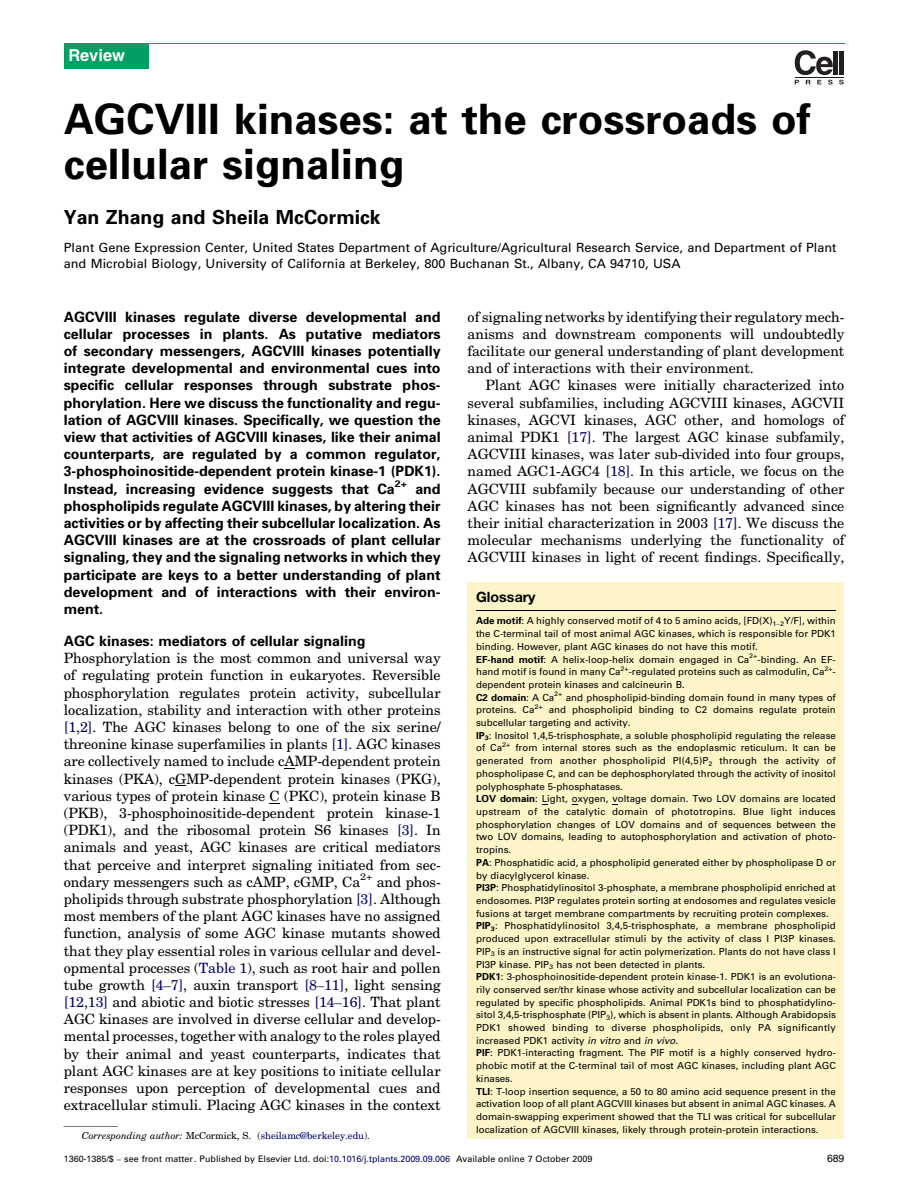
<style>
.page{position:relative;width:919px;height:1191px;background:#fff}
.page>*{position:absolute;margin:0;border:0;box-sizing:border-box;transform-origin:0 0}
.t1{font:41.85px/44.8px "Adv P8 CAA";color:#000}
.t2{font:19.5px "Adv P8 CAA";color:#000}
.t3{font:16.5px "Adv P6 EC5";color:#fff}
.t4{font:14.25px/17.2px "Adv TT4 e 89 fb 21";color:#000;text-align:justify}
.t5{font:14.25px/17.2px "Adv P8 CAA";color:#000;text-align:justify}
.t6{font:14.25px "Adv PA189";color:#000}
.t7{font:12.75px/15.6px "Adv PAC3 D";color:#000}
.t8{font:10.5px "Adv P6 EC0";color:#000}
.t9{font:9.75px/12.8px "Adv PAC3 D";color:#000}
.t10{font:9.75px "Adv TT4 e 89 fb 21";color:#006}
.t11{font:9px "Adv PAC3 D";color:#000}
.s1{color:#006}
.s2{font-family:"Adv P41153 C";color:#006}
.s3{font-family:"Adv P8 CAA"}
.s4{font-family:"Adv PAC3 E"}
.s5{font-family:"Adv T Tcb 1 ba 73 f.I";color:#000}
.s6{color:#000}
.s7{font-family:"Adv P41153 C"}
</style>
<div class="page">
<div style="left:833px;top:51px;width:5px;height:24px;background:#231f20"></div>
<hr style="left:839px;top:51px;width:4px;height:24px;background:#231f20">
<hr style="left:794px;top:77px;width:49px;height:1px;background:#231f20">
<svg style="left:794px;top:50px;width:38px;height:35px"></svg>
<svg style="left:839px;top:80px;width:4px;height:5px"></svg>
<hr style="left:64px;top:43px;width:780px;height:1px;background:#009f64">
<div style="left:64px;top:44px;width:84px;height:24px;background:#009f64"></div>
<div style="left:467px;top:582px;width:377px;height:556px;background:#fdf5c8"></div>
<hr style="left:476px;top:609px;width:359px;height:1px;background:#000">
<hr style="left:64px;top:1126px;width:54px;height:1px;background:#000">
<h3 class="t3" style="left:68px;top:49px;width:58px">Review</h3>
<h1 class="t1" style="left:64px;top:101px;width:748px">AGCVIII kinases: at the crossroads of cellular signaling</h1>
<h2 class="t2" style="left:64px;top:210px;width:318px">Yan Zhang and Sheila McCormick</h2>
<h3 class="t7" style="left:64px;top:241px;width:774px">Plant Gene Expression Center, United States Department of Agriculture/Agricultural Research Service, and Department of Plant and Microbial Biology, University of California at Berkeley, 800 Buchanan St., Albany, CA 94710, USA</h3>
<p class="t5" style="left:64px;top:309px;width:378px">AGCVIII kinases regulate diverse developmental and cellular processes in plants. As putative mediators of secondary messengers, AGCVIII kinases potentially integrate developmental and environmental cues into specific cellular responses through substrate phos&shy;phorylation. Here we discuss the functionality and regu&shy;lation of AGCVIII kinases. Specifically, we question the view that activities of AGCVIII kinases, like their animal counterparts, are regulated by a common regulator, 3-phosphoinositide-dependent protein kinase-1 (PDK1).<br>Instead, increasing evidence suggests that Ca<sup>2+</sup> and phospholipids regulate AGCVIII kinases, by altering their activities or by affecting their subcellular localization. As AGCVIII kinases are at the crossroads of plant cellular signaling, they and the signaling networks in which they participate are keys to a better understanding of plant development and of interactions with their environ&shy;ment.</p>
<h3 class="t5" style="left:64px;top:633px;width:303px">AGC kinases: mediators of cellular signaling</h3>
<p class="t4" style="left:64px;top:651px;width:378px">Phosphorylation is the most common and universal way of regulating protein function in eukaryotes. Reversible phosphorylation regulates protein activity, subcellular localization, stability and interaction with other proteins <span class="s1">[1,2]</span>. The AGC kinases belong to one of the six serine/ threonine kinase superfamilies in plants <span class="s1">[1]</span>. AGC kinases are collectively named to include cAMP-dependent protein kinases (PKA), cGMP-dependent protein kinases (PKG), various types of protein kinase C (PKC), protein kinase B (PKB), 3-phosphoinositide-dependent protein kinase-1 (PDK1), and the ribosomal protein S6 kinases <span class="s1">[3]</span>. In animals and yeast, AGC kinases are critical mediators that perceive and interpret signaling initiated from sec&shy;ondary messengers such as cAMP, cGMP, Ca<sup>2+</sup> and phos&shy;pholipids through substrate phosphorylation <span class="s1">[3]</span>. Although most members of the plant AGC kinases have no assigned function, analysis of some AGC kinase mutants showed that they play essential roles in various cellular and devel&shy;opmental processes (<span class="s1">Table 1</span>), such as root hair and pollen tube growth <span class="s1">[4</span><span class="s2">–</span><span class="s1">7]</span>, auxin transport <span class="s1">[8</span><span class="s2">–</span><span class="s1">11]</span>, light sensing <span class="s1">[12,13]</span> and abiotic and biotic stresses <span class="s1">[14</span><span class="s2">–</span><span class="s1">16]</span>. That plant AGC kinases are involved in diverse cellular and develop&shy;mental processes, together with analogy to the roles played by their animal and yeast counterparts, indicates that plant AGC kinases are at key positions to initiate cellular responses upon perception of developmental cues and extracellular stimuli. Placing AGC kinases in the context</p>
<h3 class="t4" style="left:467px;top:309px;width:378px">of signaling networks by identifying their regulatory mech&shy;anisms and downstream components will undoubtedly facilitate our general understanding of plant development and of interactions with their environment.</h3>
<p class="t4" style="left:467px;top:378px;width:378px;text-indent:18px">Plant AGC kinases were initially characterized into several subfamilies, including AGCVIII kinases, AGCVII kinases, AGCVI kinases, AGC other, and homologs of animal PDK1 <span class="s1">[17]</span>. The largest AGC kinase subfamily, AGCVIII kinases, was later sub-divided into four groups, named AGC1-AGC4 <span class="s1">[18]</span>. In this article, we focus on the AGCVIII subfamily because our understanding of other AGC kinases has not been significantly advanced since their initial characterization in 2003 <span class="s1">[17]</span>. We discuss the molecular mechanisms underlying the functionality of AGCVIII kinases in light of recent findings. Specifically,</p>
<h3 class="t6" style="left:476px;top:591px;width:61px">Glossary</h3>
<p class="t9" style="left:476px;top:615px;width:361px"><span class="s3">Ade motif</span>: A highly conserved motif of 4 to 5 amino acids, [FD(X)<sub>1</sub><sub>–</sub><sub>2</sub>Y/F], within the C-terminal tail of most animal AGC kinases, which is responsible for PDK1 binding. However, plant AGC kinases do not have this motif.<br><span class="s3">EF-hand motif</span>: A helix-loop-helix domain engaged in Ca<sup>2+</sup>-binding. An EF&shy;hand motif is found in many Ca<sup>2+</sup>-regulated proteins such as calmodulin, Ca<sup>2+</sup>- dependent protein kinases and calcineurin B.<br><span class="s3">C2 domain</span>: A Ca<sup>2+</sup> and phospholipid-binding domain found in many types of proteins. Ca<sup>2+</sup> and phospholipid binding to C2 domains regulate protein subcellular targeting and activity.<br><span class="s3">IP</span><sub>3</sub>: Inositol 1,4,5-trisphosphate, a soluble phospholipid regulating the release of Ca<sup>2+</sup> from internal stores such as the endoplasmic reticulum. It can be generated from another phospholipid PI(4,5)P<sub>2</sub> through the activity of phospholipase C, and can be dephosphorylated through the activity of inositol polyphosphate 5-phosphatases.<br><span class="s3">LOV domain</span>: Light, oxygen, voltage domain. Two LOV domains are located upstream of the catalytic domain of phototropins. Blue light induces phosphorylation changes of LOV domains and of sequences between the two LOV domains, leading to autophosphorylation and activation of photo&shy;tropins.<br><span class="s3">PA</span>: Phosphatidic acid, a phospholipid generated either by phospholipase D or by diacylglycerol kinase.<br><span class="s3">PI3P</span>: Phosphatidylinositol 3-phosphate, a membrane phospholipid enriched at endosomes. PI3P regulates protein sorting at endosomes and regulates vesicle fusions at target membrane compartments by recruiting protein complexes.<br><span class="s3">PIP</span><sub>3</sub>: Phosphatidylinositol 3,4,5-trisphosphate, a membrane phospholipid produced upon extracellular stimuli by the activity of class I PI3P kinases.<br>PIP<sub>3</sub> is an instructive signal for actin polymerization. Plants do not have class I PI3P kinase. PIP<sub>3</sub> has not been detected in plants.<br><span class="s3">PDK1</span>: 3-phosphoinositide-dependent protein kinase-1. PDK1 is an evolutiona&shy;rily conserved ser/thr kinase whose activity and subcellular localization can be regulated by specific phospholipids. Animal PDK1s bind to phosphatidylino&shy;sitol 3,4,5-trisphosphate (PIP<sub>3</sub>), which is absent in plants. Although Arabidopsis PDK1 showed binding to diverse phospholipids, only PA significantly increased PDK1 activity <span class="s4">in vitro</span> and <span class="s4">in vivo</span>.<br><span class="s3">PIF</span>: PDK1-interacting fragment. The PIF motif is a highly conserved hydro&shy;phobic motif at the C-terminal tail of most AGC kinases, including plant AGC kinases.<br><span class="s3">TLI</span>: T-loop insertion sequence, a 50 to 80 amino acid sequence present in the activation loop of all plant AGCVIII kinases but absent in animal AGC kinases. A domain-swapping experiment showed that the TLI was critical for subcellular localization of AGCVIII kinases, likely through protein-protein interactions.</p>
<p class="t10" style="left:82px;top:1131px;width:289px"><span class="s5">Corresponding author:</span> <span class="s6">McCormick, S. (</span>sheilamc@berkeley.edu<span class="s6">).</span></p>
<p class="t11" style="left:64px;top:1155px;width:530px">1360-1385/$ <span class="s7">–</span> see front matter. Published by Elsevier Ltd. doi:<span class="s1">10.1016/j.tplants.2009.09.006</span> Available online 7 October 2009</p>
<p class="t8" style="left:826px;top:1154px;width:19px">689</p>
</div>
